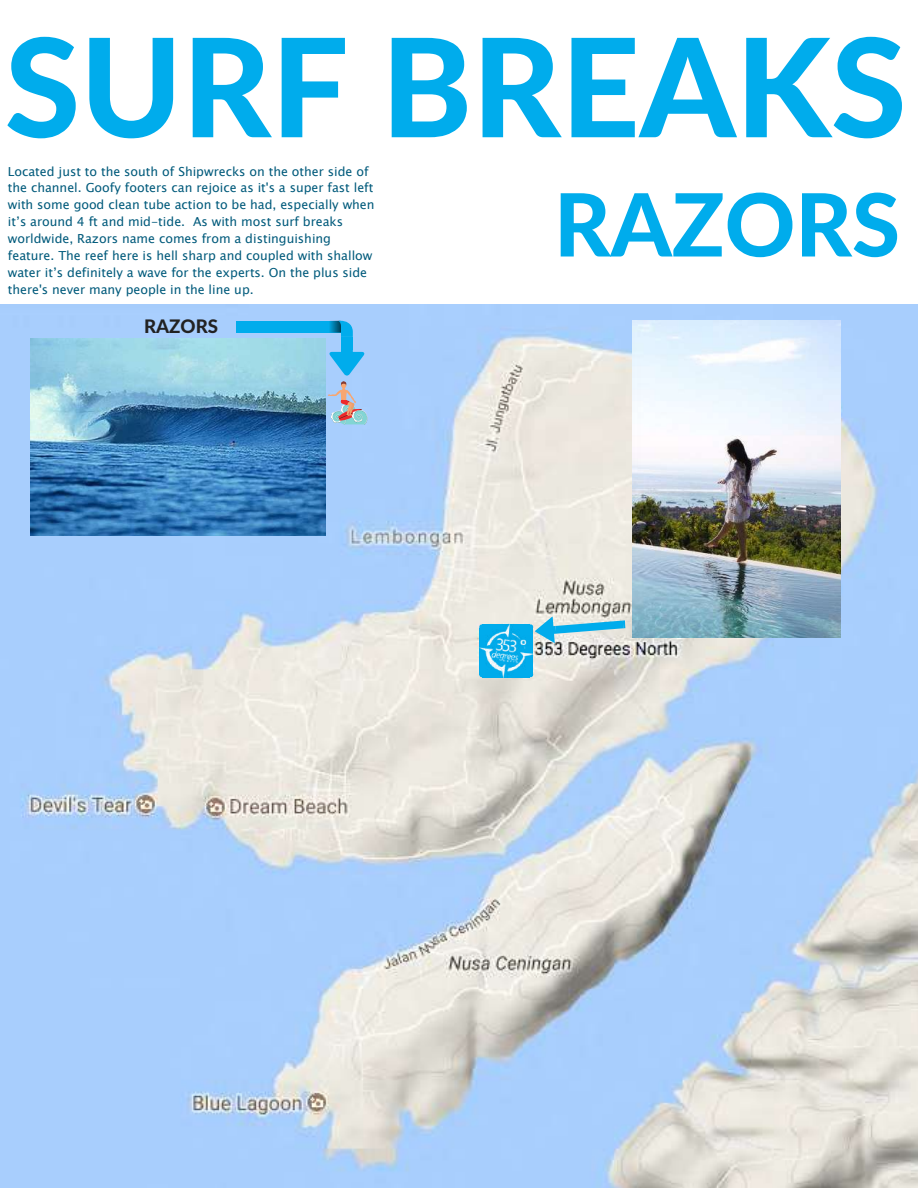
<style>
.page{position:relative;width:918px;height:1188px;background:#fff}
.page>*{position:absolute;margin:0;border:0;box-sizing:border-box;transform-origin:0 0}
.t1{font:800 136.95px "Lato";color:#00acec}
.t2{font:800 87.15px "Lato";color:#00acec}
.t3{font:800 18.75px "Lato";color:#222}
.t4{font:12.45px/16.8px "Lucida Sans Unicode";color:#005a7b}
</style>
<div class="page">
<img style="left:0;top:305px;width:918px;height:883px">
<img style="left:30px;top:339px;width:295px;height:197px">
<svg style="left:328px;top:349px;width:40px;height:76px"></svg>
<div style="left:341px;top:337px;width:12px;height:12px;background:#00acec"></div>
<div style="left:236px;top:321px;width:6px;height:12px;background:#00acec"></div>
<div style="left:242px;top:321px;width:86px;height:12px;background:#00acec"></div>
<svg style="left:328px;top:321px;width:25px;height:16px"></svg>
<img style="left:632px;top:321px;width:208px;height:317px">
<svg style="left:530px;top:616px;width:96px;height:29px"></svg>
<img style="left:479px;top:623px;width:54px;height:54px">
<h1 class="t1" style="left:5px;top:2px;width:903px">SURF BREAKS</h1>
<p class="t4" style="left:8px;top:163px;width:368px">Located just to the south of Shipwrecks on the other side of the channel. Goofy footers can rejoice as it's a super fast left with some good clean tube action to be had, especially when it’s around 4 ft and mid-tide. As with most surf breaks worldwide, Razors name comes from a distinguishing feature. The reef here is hell sharp and coupled with shallow water it’s definitely a wave for the experts. On the plus side there's never many people in the line up.</p>
<h3 class="t3" style="left:144px;top:314px;width:76px">RAZORS</h3>
<h2 class="t2" style="left:554px;top:170px;width:347px">RAZORS</h2>
</div>
